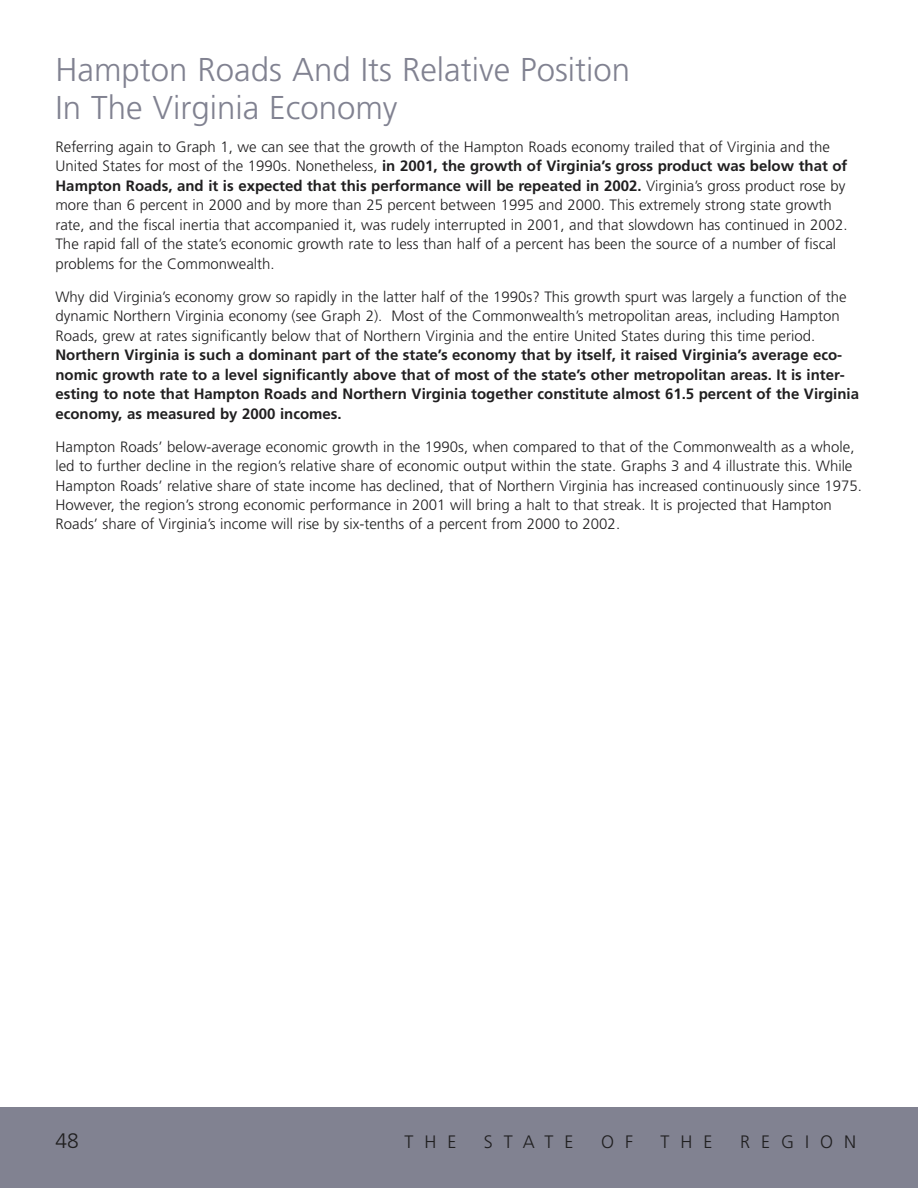
<style>
.page{position:relative;width:918px;height:1188px;background:#fff}
.page>*{position:absolute;margin:0;border:0;box-sizing:border-box;transform-origin:0 0}
.t1{font:300 33px/37.5px "Frutiger";color:#818291}
.t2{font:300 21px "Frutiger";color:#201f20}
.t3{font:300 18px "Frutiger";letter-spacing:.61em;color:#201f20}
.t4{font:300 15px/19.5px "Frutiger";color:#201f20}
.t5{font:700 15px/19.5px "Frutiger";color:#201f20}
.s1{font-weight:700}
</style>
<div class="page">
<div style="left:0;top:1108px;width:918px;height:80px;background:#818291"></div>
<h1 class="t1" style="left:56px;top:53px;width:576px">Hampton Roads And Its Relative Position<br>In The Virginia Economy</h1>
<p class="t4" style="left:56px;top:138px;width:794px">Referring again to Graph 1, we can see that the growth of the Hampton Roads economy trailed that of Virginia and the United States for most of the 1990s. Nonetheless, <span class="s1">in 2001, the growth of Virginia’s gross product was below that of Hampton Roads, and it is expected that this performance will be repeated in 2002.</span> Virginia’s gross product rose by more than 6 percent in 2000 and by more than 25 percent between 1995 and 2000. This extremely strong state growth rate, and the fiscal inertia that accompanied it, was rudely interrupted in 2001, and that slowdown has continued in 2002.<br>The rapid fall of the state’s economic growth rate to less than half of a percent has been the source of a number of fiscal problems for the Commonwealth.</p>
<p class="t4" style="left:56px;top:288px;width:793px">Why did Virginia’s economy grow so rapidly in the latter half of the 1990s? This growth spurt was largely a function of the dynamic Northern Virginia economy (see Graph 2). Most of the Commonwealth’s metropolitan areas, including Hampton<br>Roads, grew at rates significantly below that of Northern Virginia and the entire United States during this time period.</p>
<p class="t5" style="left:56px;top:346px;width:805px">Northern Virginia is such a dominant part of the state’s economy that by itself, it raised Virginia’s average eco&shy;nomic growth rate to a level significantly above that of most of the state’s other metropolitan areas. It is inter&shy;esting to note that Hampton Roads and Northern Virginia together constitute almost 61.5 percent of the Virginia economy, as measured by 2000 incomes.</p>
<p class="t4" style="left:56px;top:438px;width:808px">Hampton Roads’ below-average economic growth in the 1990s, when compared to that of the Commonwealth as a whole, led to further decline in the region’s relative share of economic output within the state. Graphs 3 and 4 illustrate this. While Hampton Roads’ relative share of state income has declined, that of Northern Virginia has increased continuously since 1975.<br>However, the region’s strong economic performance in 2001 will bring a halt to that streak. It is projected that Hampton Roads’ share of Virginia’s income will rise by six-tenths of a percent from 2000 to 2002.</p>
<h2 class="t2" style="left:56px;top:1133px;width:25px">48</h2>
<p class="t3" style="left:404px;top:1134px;width:54px">THE</p>
<p class="t3" style="left:484px;top:1134px;width:91px">STATE</p>
<p class="t3" style="left:601px;top:1134px;width:33px">O F</p>
<p class="t3" style="left:661px;top:1134px;width:54px">THE</p>
<p class="t3" style="left:740px;top:1134px;width:118px">REGION</p>
</div>
